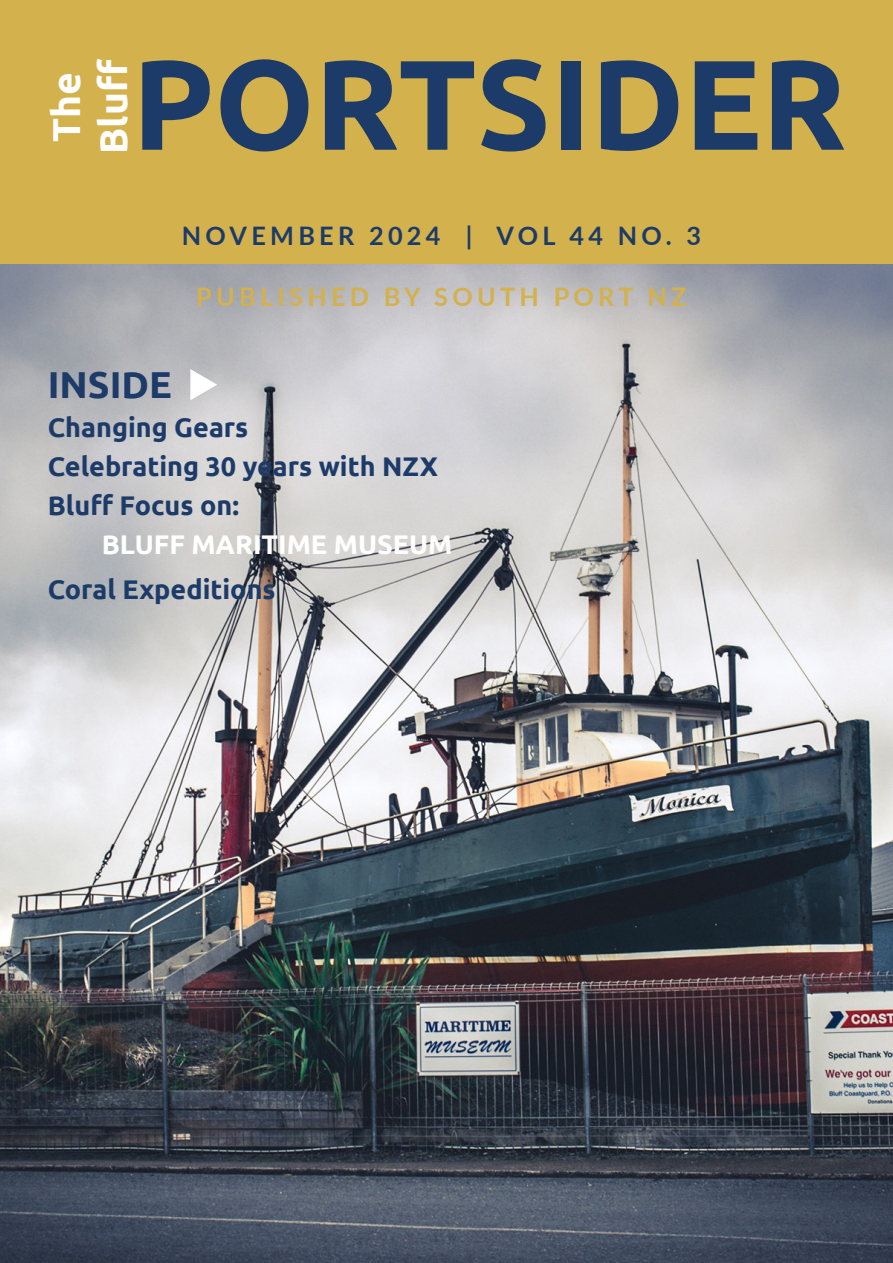
<style>
.page{position:relative;width:893px;height:1263px;background:#fff}
.page>*{position:absolute;margin:0;border:0;box-sizing:border-box;transform-origin:0 0}
.t1{font:700 127.5px "Ubuntu";color:#1d3b68}
.t2{font:700 39px/46.8px "Ubuntu";color:#fff;text-align:center}
.t3{font:700 37.5px "Ubuntu";color:#1d3b68}
.t4{font:700 27px "Ubuntu";color:#1d3b68}
.t5{font:700 27px "Ubuntu";color:#fff}
.t6{font:700 25.5px "Lato";letter-spacing:.17em;color:#1d3b68}
.t7{font:700 25.5px "Lato";letter-spacing:.17em;color:#d3b14d}
</style>
<div class="page">
<img style="left:0;top:264px;width:893px;height:999px">
<div style="left:0;top:0;width:893px;height:264px;background:#d3b14d"></div>
<svg style="left:189px;top:368px;width:30px;height:34px"></svg>
<p class="t2" style="left:42px;top:154px;width:96px;rotate:-90deg">The<br>Bluff</p>
<p class="t1" style="left:132px;top:27px;width:716px">PORTSIDER</p>
<p class="t6" style="left:182px;top:217px;width:521px">NOVEMBER 2024 | VOL 44 NO. 3</p>
<p class="t7" style="left:196px;top:278px;width:492px">PUBLISHED BY SOUTH PORT NZ</p>
<p class="t3" style="left:48px;top:362px;width:126px">INSIDE</p>
<p class="t4" style="left:48px;top:411px;width:202px">Changing Gears</p>
<p class="t4" style="left:48px;top:450px;width:392px">Celebrating 30 years with NZX</p>
<p class="t4" style="left:48px;top:489px;width:193px">Bluff Focus on:</p>
<p class="t5" style="left:102px;top:528px;width:352px">BLUFF MARITIME MUSEUM</p>
<p class="t4" style="left:48px;top:573px;width:229px">Coral Expeditions</p>
</div>
